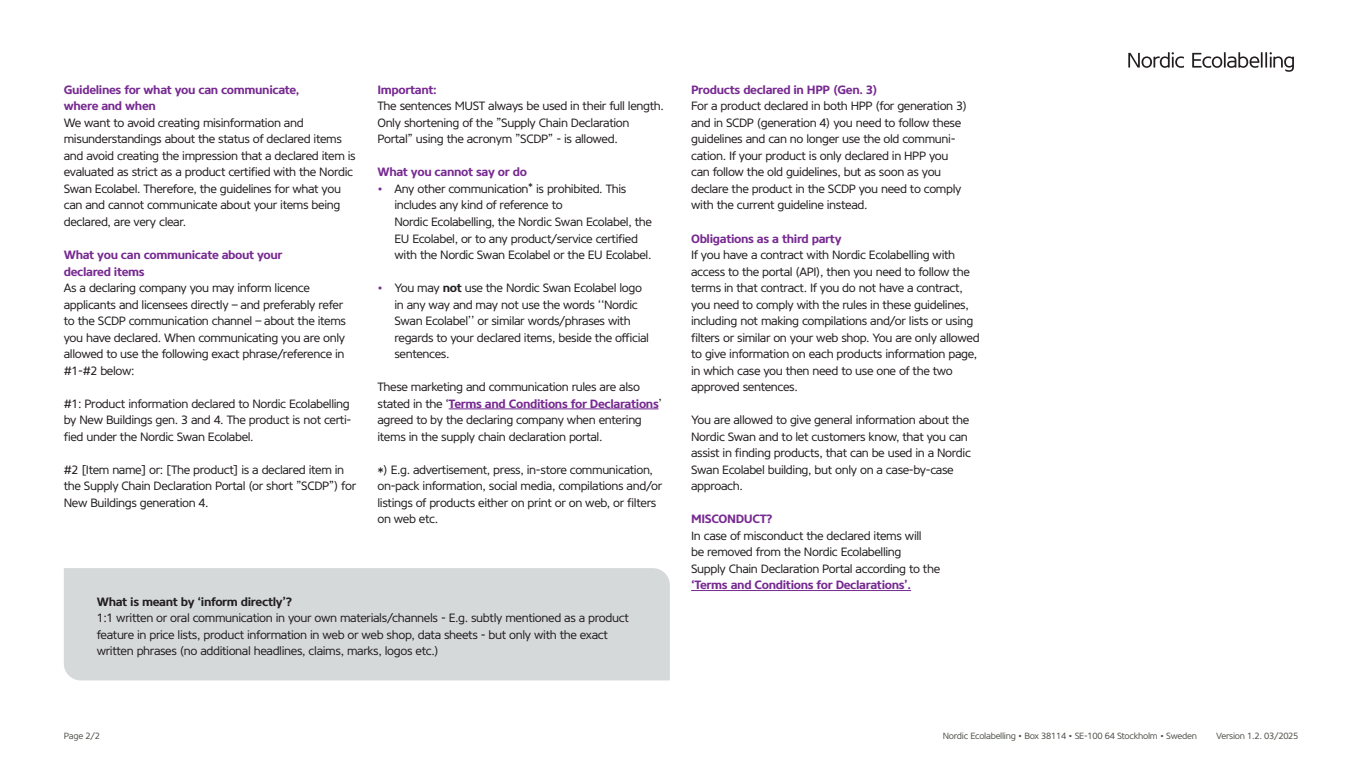
<style>
.page{position:relative;width:1361px;height:766px;background:#fff}
.page>*{position:absolute;margin:0;border:0;box-sizing:border-box;transform-origin:0 0}
.t1{font:12px/16.5px "Core Sans NR45";letter-spacing:-.03em;color:#231f20}
.t2{font:700 12px/16.5px "Core Sans NR65";letter-spacing:-.03em;color:#772a91}
.t3{font:700 12px "Core Sans NR65";letter-spacing:-.03em;color:#231f20}
.t4{font:9px "Core Sans NR45";letter-spacing:-.03em;color:#52564f}
.s1{color:#772a91}
.s2{font-family:"Core Sans NR65";font-weight:700}
.s3{font-family:"Core Sans NR65";font-weight:700;color:#772a91}
</style>
<div class="page">
<svg style="left:1128px;top:52px;width:56px;height:16px"></svg>
<svg style="left:1192px;top:52px;width:102px;height:20px"></svg>
<div style="left:64px;top:568px;width:606px;height:112px;background:#d6d9da"></div>
<hr style="left:449px;top:408px;width:209px;height:1px;background:#772a91">
<hr style="left:691px;top:590px;width:220px;height:1px;background:#772a91">
<p class="t2" style="left:64px;top:81px;width:237px">Guidelines for what you can communicate, where and when</p>
<p class="t1" style="left:64px;top:114px;width:294px">We want to avoid creating misinformation and misunderstandings about the status of declared items and avoid creating the impression that a declared item is evaluated as strict as a product certified with the Nordic Swan Ecolabel. Therefore, the guidelines for what you can and cannot communicate about your items being declared, are very clear.</p>
<p class="t2" style="left:64px;top:246px;width:220px">What you can communicate about your declared items</p>
<p class="t1" style="left:64px;top:279px;width:284px">As a declaring company you may inform licence applicants and licensees directly – and preferably refer to the SCDP communication channel – about the items you have declared. When communicating you are only allowed to use the following exact phrase/reference in #1-#2 below:</p>
<p class="t1" style="left:64px;top:395px;width:289px">#1: Product information declared to Nordic Ecolabelling by New Buildings gen. 3 and 4. The product is not certi&shy;fied under the Nordic Swan Ecolabel.</p>
<p class="t1" style="left:64px;top:461px;width:294px">#2 [Item name] or: [The product] is a declared item in the Supply Chain Declaration Portal (or short ”SCDP”) for<br>New Buildings generation 4.</p>
<p class="t2" style="left:377px;top:81px;width:61px">Important:</p>
<p class="t1" style="left:377px;top:98px;width:288px">The sentences MUST always be used in their full length.<br>Only shortening of the ”Supply Chain Declaration<br>Portal” using the acronym ”SCDP” - is allowed.</p>
<p class="t2" style="left:377px;top:164px;width:151px">What you cannot say or do</p>
<p class="t1" style="left:394px;top:180px;width:259px;text-indent:-17px"><span class="s1">•</span> Any other communication<sup>*</sup> is prohibited. This includes any kind of reference to<br>Nordic Ecolabelling, the Nordic Swan Ecolabel, the EU Ecolabel, or to any product/service certified with the Nordic Swan Ecolabel or the EU Ecolabel.</p>
<p class="t1" style="left:394px;top:279px;width:256px;text-indent:-17px"><span class="s1">•</span> You may <span class="s2">not</span> use the Nordic Swan Ecolabel logo in any way and may not use the words ‘‘Nordic Swan Ecolabel’’ or similar words/phrases with regards to your declared items, beside the official sentences.</p>
<p class="t1" style="left:377px;top:378px;width:286px">These marketing and communication rules are also stated in the ‘<span class="s3">Terms and Conditions for Declarations</span>’ agreed to by the declaring company when entering items in the supply chain declaration portal.</p>
<p class="t1" style="left:377px;top:461px;width:286px">*) E.g. advertisement, press, in-store communication, on-pack information, social media, compilations and/or listings of products either on print or on web, or filters on web etc.</p>
<p class="t3" style="left:97px;top:593px;width:197px">What is meant by ‘inform directly’?</p>
<p class="t1" style="left:97px;top:609px;width:534px">1:1 written or oral communication in your own materials/channels - E.g. subtly mentioned as a product feature in price lists, product information in web or web shop, data sheets - but only with the exact written phrases (no additional headlines, claims, marks, logos etc.)</p>
<p class="t2" style="left:691px;top:81px;width:188px">Products declared in HPP (Gen. 3)</p>
<p class="t1" style="left:691px;top:98px;width:277px">For a product declared in both HPP (for generation 3) and in SCDP (generation 4) you need to follow these guidelines and can no longer use the old communi‑ cation. If your product is only declared in HPP you can follow the old guidelines, but as soon as you declare the product in the SCDP you need to comply with the current guideline instead.</p>
<p class="t2" style="left:691px;top:230px;width:152px">Obligations as a third party</p>
<p class="t1" style="left:691px;top:246px;width:290px">If you have a contract with Nordic Ecolabelling with access to the portal (API), then you need to follow the terms in that contract. If you do not have a contract, you need to comply with the rules in these guidelines, including not making compilations and/or lists or using filters or similar on your web shop. You are only allowed to give information on each products information page, in which case you then need to use one of the two approved sentences.</p>
<p class="t1" style="left:691px;top:411px;width:281px">You are allowed to give general information about the Nordic Swan and to let customers know, that you can assist in finding products, that can be used in a Nordic Swan Ecolabel building, but only on a case-by-case approach.</p>
<p class="t2" style="left:691px;top:510px;width:83px">MISCONDUCT?</p>
<p class="t1" style="left:691px;top:527px;width:251px">In case of misconduct the declared items will<br>be removed from the Nordic Ecolabelling<br>Supply Chain Declaration Portal according to the <span class="s3">‘Terms and Conditions for Declarations’.</span></p>
<p class="t4" style="left:64px;top:729px;width:38px">Page 2/2</p>
<p class="t4" style="left:943px;top:729px;width:256px">Nordic Ecolabelling • Box 38114 • SE-100 64 Stockholm • Sweden</p>
<p class="t4" style="left:1216px;top:729px;width:84px">Version 1.2. 03/2025</p>
</div>
